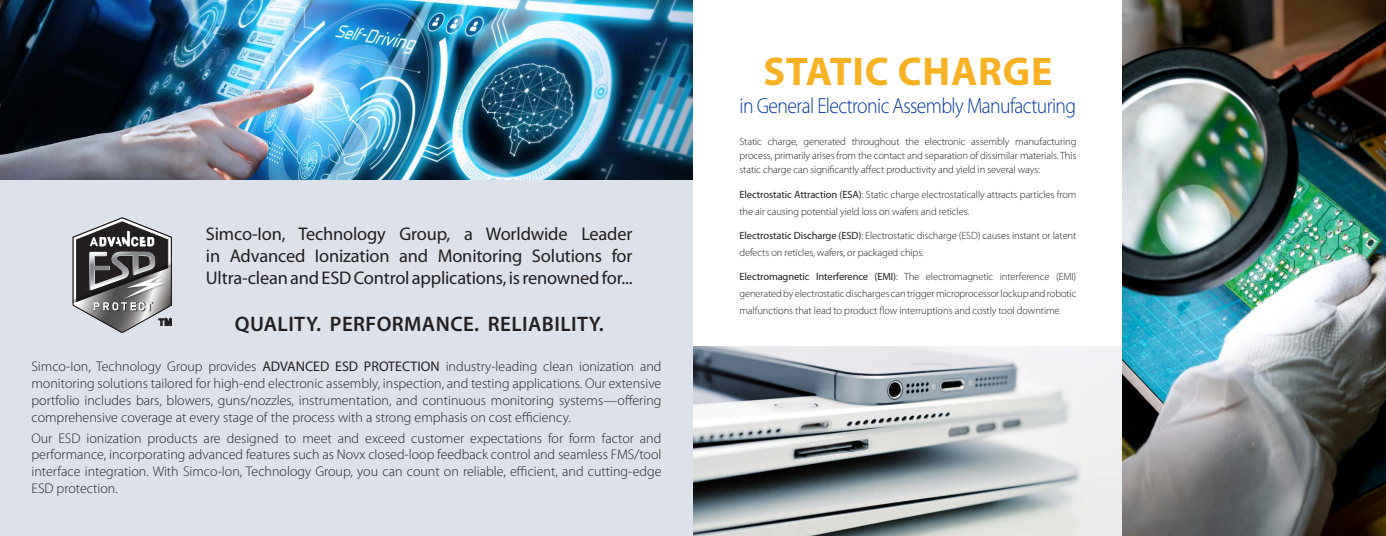
<style>
.page{position:relative;width:1386px;height:536px;background:#fff}
.page>*{position:absolute;margin:0;border:0;box-sizing:border-box;transform-origin:0 0}
.t1{font:700 40.25px "Myriad Pro";letter-spacing:.02em;color:#f7b122}
.t2{font:300 21.88px "Myriad Pro";letter-spacing:-.03em;color:#0036a0;scale:.9 1}
.t3{font:600 21px "Myriad Pro";letter-spacing:.02em;color:#231f20}
.t4{font:18.38px/22.1px "Myriad Pro";letter-spacing:-.01em;color:#231f20;text-align:justify}
.t5{font:300 14px/16.8px "Myriad Pro";color:#231f20;text-align:justify}
.t6{font:300 10.5px/16.6px "Myriad Pro";letter-spacing:-.01em;color:#231f20;text-align:justify}
.s1{font-weight:400}
</style>
<div class="page">
<img style="left:693px;top:346px;width:430px;height:190px">
<div style="left:0;top:180px;width:693px;height:356px;background:#dce1ea"></div>
<img style="left:0;top:0;width:693px;height:180px">
<img style="left:1123px;top:0;width:263px;height:536px">
<svg style="left:72px;top:217px;width:100px;height:115px"></svg>
<p class="t4" style="left:206px;top:222px;width:428px">Simco-Ion, Technology Group, a Worldwide Leader in Advanced Ionization and Monitoring Solutions for Ultra-clean and ESD Control applications, is renowned for...</p>
<p class="t3" style="left:235px;top:310px;width:371px">QUALITY. PERFORMANCE. RELIABILITY.</p>
<p class="t5" style="left:32px;top:358px;width:632px">Simco-Ion, Technology Group provides <span class="s1">ADVANCED ESD PROTECTION</span> industry-leading clean ionization and monitoring solutions tailored for high-end electronic assembly, inspection, and testing applications. Our extensive portfolio includes bars, blowers, guns/nozzles, instrumentation, and continuous monitoring systems—offering comprehensive coverage at every stage of the process with a strong emphasis on cost efficiency.</p>
<p class="t5" style="left:32px;top:429px;width:632px">Our ESD ionization products are designed to meet and exceed customer expectations for form factor and performance, incorporating advanced features such as Novx closed-loop feedback control and seamless FMS/tool interface integration. With Simco-Ion, Technology Group, you can count on reliable, efficient, and cutting-edge ESD protection.</p>
<p class="t1" style="left:763px;top:45px;width:291px">STATIC CHARGE</p>
<p class="t2" style="left:740px;top:92px;width:376px">in General Electronic Assembly Manufacturing</p>
<p class="t6" style="left:739px;top:135px;width:338px;line-height:14px">Static charge, generated throughout the electronic assembly manufacturing process, primarily arises from the contact and separation of dissimilar materials. This static charge can significantly affect productivity and yield in several ways:</p>
<p class="t6" style="left:739px;top:186px;width:338px"><span class="s1">Electrostatic Attraction (ESA)</span>: Static charge electrostatically attracts particles from the air causing potential yield loss on wafers and reticles.</p>
<p class="t6" style="left:739px;top:227px;width:338px"><span class="s1">Electrostatic Discharge (ESD)</span>: Electrostatic discharge (ESD) causes instant or latent defects on reticles, wafers, or packaged chips.</p>
<p class="t6" style="left:739px;top:268px;width:338px"><span class="s1">Electromagnetic Interference (EMI)</span>: The electromagnetic interference (EMI) generated by electrostatic discharges can trigger microprocessor lockup and robotic malfunctions that lead to product flow interruptions and costly tool downtime.</p>
</div>
